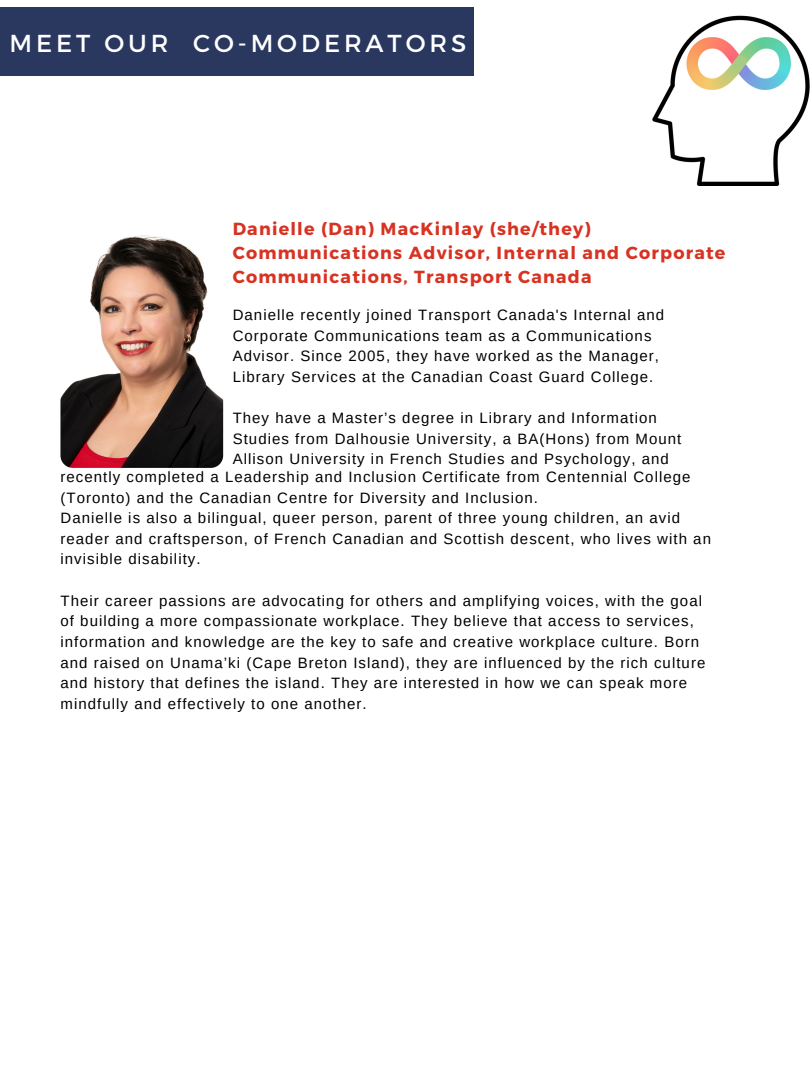
<style>
.page{position:relative;width:810px;height:1080px;background:#fff}
.page>*{position:absolute;margin:0;border:0;box-sizing:border-box;transform-origin:0 0}
.t1{font:24.5px "Montserrat";letter-spacing:.16em;color:#fff}
.t2{font:700 17.5px/24.4px "Montserrat";letter-spacing:.07em;color:#d83322}
.t3{font:15px/20.6px "Arimo";letter-spacing:.07em;color:#000}
</style>
<div class="page">
<img style="left:60px;top:224px;width:163px;height:244px;border-radius:12px">
<img style="left:0;top:7px;width:810px;height:178px">
<div style="left:0;top:8px;width:474px;height:67px;background:#2a3860"></div>
<h1 class="t1" style="left:10px;top:27px;width:458px">MEET OUR CO-MODERATORS</h1>
<p class="t2" style="left:233px;top:215px;width:494px">Danielle (Dan) MacKinlay (she/they)<br>Communications Advisor, Internal and Corporate<br>Communications, Transport Canada</p>
<p class="t3" style="left:233px;top:304px;width:433px">Danielle recently joined Transport Canada's Internal and Corporate Communications team as a Communications Advisor. Since 2005, they have worked as the Manager, Library Services at the Canadian Coast Guard College.</p>
<p class="t3" style="left:233px;top:407px;width:450px">They have a Master’s degree in Library and Information<br>Studies from Dalhousie University, a BA(Hons) from Mount<br>Allison University in French Studies and Psychology, and</p>
<p class="t3" style="left:60px;top:466px;width:652px">recently completed a Leadership and Inclusion Certificate from Centennial College (Toronto) and the Canadian Centre for Diversity and Inclusion.<br>Danielle is also a bilingual, queer person, parent of three young children, an avid reader and craftsperson, of French Canadian and Scottish descent, who lives with an invisible disability.</p>
<p class="t3" style="left:60px;top:590px;width:646px">Their career passions are advocating for others and amplifying voices, with the goal of building a more compassionate workplace. They believe that access to services, information and knowledge are the key to safe and creative workplace culture. Born and raised on Unama’ki (Cape Breton Island), they are influenced by the rich culture and history that defines the island. They are interested in how we can speak more mindfully and effectively to one another.</p>
</div>
